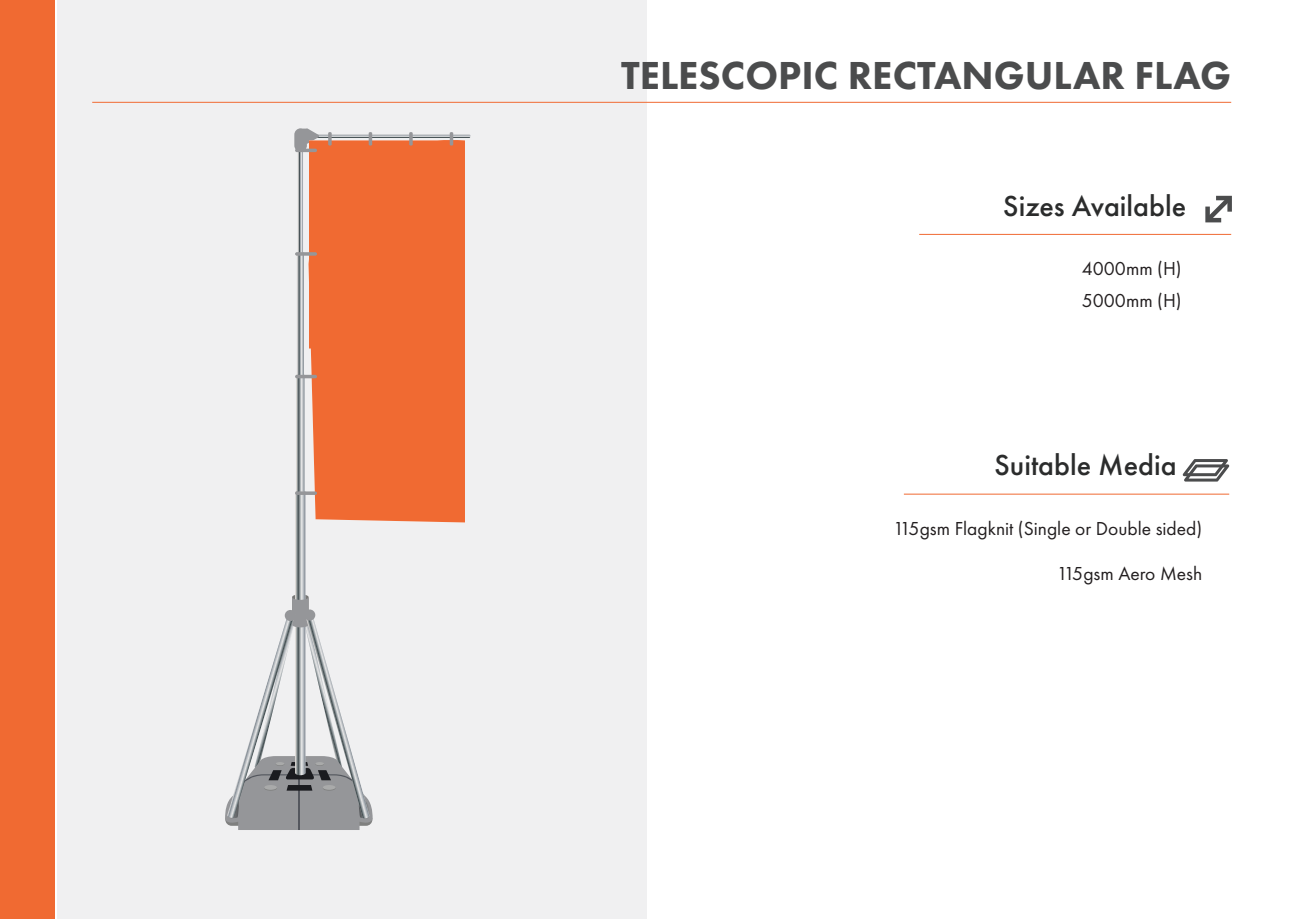
<style>
.page{position:relative;width:1289px;height:919px;background:#fff}
.page>*{position:absolute;margin:0;border:0;box-sizing:border-box;transform-origin:0 0}
.t1{font:800 40.5px "Futura PT";color:#4b4c4d}
.t2{font:500 30px "Futura PT";color:#2b2c2c}
.t3{font:19.5px/31.5px "Futura PT";color:#231f20}
</style>
<div class="page">
<div style="left:57px;top:0;width:589px;height:918px;background:#f0f0f1"></div>
<div style="left:0;top:0;width:55px;height:918px;background:#f06a32"></div>
<hr style="left:92px;top:102px;width:1139px;height:1px;background:#f06a32">
<hr style="left:919px;top:234px;width:312px;height:1px;background:#f06a32">
<svg style="left:1205px;top:195px;width:27px;height:28px"></svg>
<svg style="left:1182px;top:459px;width:47px;height:22px"></svg>
<hr style="left:903px;top:493px;width:326px;height:1px;background:#f06a32">
<svg style="left:225px;top:128px;width:245px;height:702px"></svg>
<h1 class="t1" style="left:621px;top:50px;width:611px">TELESCOPIC RECTANGULAR FLAG</h1>
<h2 class="t2" style="left:1003px;top:187px;width:184px">Sizes Available</h2>
<p class="t3" style="left:1081px;top:253px;width:101px">4000mm (H)<br>5000mm (H)</p>
<h2 class="t2" style="left:994px;top:447px;width:184px">Suitable Media</h2>
<p class="t3" style="left:893px;top:512px;width:310px">115gsm Flagknit (Single or Double sided)</p>
<p class="t3" style="left:1056px;top:557px;width:147px">115gsm Aero Mesh</p>
</div>
